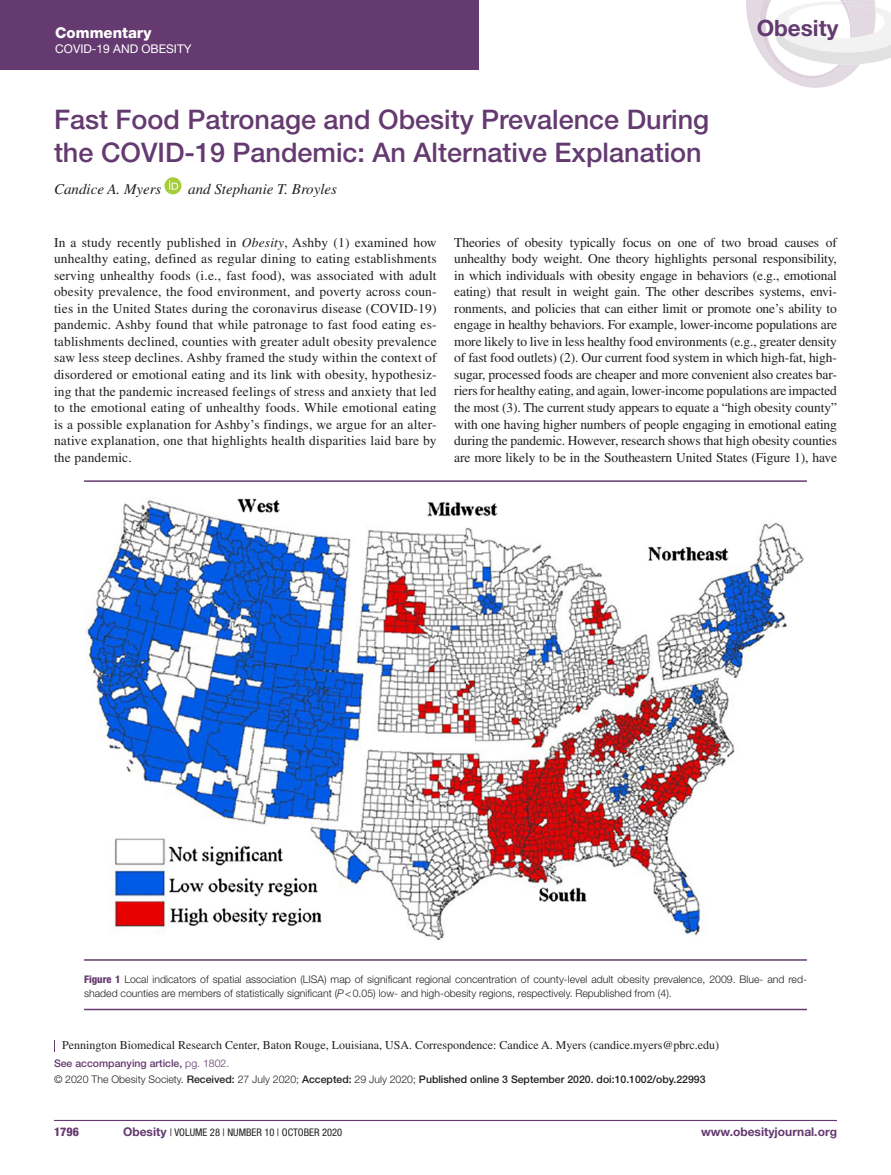
<style>
.page{position:relative;width:891px;height:1175px;background:#fff}
.page>*{position:absolute;margin:0;border:0;box-sizing:border-box;transform-origin:0 0}
.t1{font:500 27px/33px "Helvetica Neue LT Std";color:#643a70}
.t2{font:700 22.5px "Helvetica Neue";color:#643a70}
.t3{font:italic 15px "Times LT Std";color:#231f20}
.t4{font:800 15px "Helvetica Neue LT Std";color:#fff}
.t5{font:13.5px/16.5px "Times LT Std";color:#231f20;text-align:justify}
.t6{font:12px "Times LT Std";color:#231f20}
.t7{font:700 12px "Helvetica Neue LT Std";color:#643a70}
.t8{font:12px "Helvetica Neue LT Std";color:#fff}
.t9{font:800 condensed 12px "Helvetica Neue LT Std";color:#643a70}
.t10{font:300 10.5px/13.5px "Helvetica Neue LT Std";color:#231f20}
.t11{font:500 10.5px "Helvetica Neue LT Std";color:#231f20}
.t12{font:condensed 10.5px "Helvetica Neue LT Std";color:#231f20}
.t13{font:500 10.5px "Helvetica Neue LT Std";color:#643a70}
.s1{font-style:italic}
.s2{font-weight:800;font-stretch:condensed;color:#643a70}
.s3{font-weight:300}
.s4{font-weight:700;font-stretch:normal;font-size:12px;color:#643a70}
</style>
<div class="page">
<hr style="left:54px;top:1119px;width:783px;height:2px;background:#643a70">
<div style="left:0;top:0;width:479px;height:69px;background:#643a70"></div>
<svg style="left:746px;top:0;width:145px;height:88px"></svg>
<div style="left:164px;top:177px;width:17px;height:17px;background:#a5cd39;border-radius:50%"></div>
<svg style="left:169px;top:180px;width:9px;height:10px"></svg>
<svg style="left:54px;top:1040px;width:1px;height:12px"></svg>
<hr style="left:84px;top:959px;width:723px;height:1px;background:#643a70">
<hr style="left:84px;top:1008px;width:723px;height:2px;background:#643a70">
<img style="left:86px;top:498px;width:718px;height:442px">
<hr style="left:84px;top:480px;width:723px;height:2px;background:#643a70">
<p class="t4" style="left:55px;top:23px;width:98px">Commentary</p>
<p class="t8" style="left:55px;top:41px;width:138px">COVID-19 AND OBESITY</p>
<h2 class="t2" style="left:757px;top:14px;width:83px">Obesity</h2>
<h1 class="t1" style="left:54px;top:103px;width:657px">Fast Food Patronage and Obesity Prevalence During the COVID-19 Pandemic: An Alternative Explanation</h1>
<p class="t3" style="left:54px;top:181px;width:109px">Candice A. Myers</p>
<p class="t3" style="left:188px;top:181px;width:150px">and Stephanie T. Broyles</p>
<p class="t5" style="left:54px;top:234px;width:384px">In a study recently published in <span class="s1">Obesity</span>, Ashby (1) examined how unhealthy eating, defined as regular dining to eating establishments serving unhealthy foods (i.e., fast food), was associated with adult obesity prevalence, the food environment, and poverty across coun&shy;ties in the United States during the coronavirus disease (COVID-19) pandemic. Ashby found that while patronage to fast food eating es&shy;tablishments declined, counties with greater adult obesity prevalence saw less steep declines. Ashby framed the study within the context of disordered or emotional eating and its link with obesity, hypothesiz&shy;ing that the pandemic increased feelings of stress and anxiety that led to the emotional eating of unhealthy foods. While emotional eating is a possible explanation for Ashby’s findings, we argue for an alter&shy;native explanation, one that highlights health disparities laid bare by the pandemic.</p>
<p class="t5" style="left:454px;top:234px;width:384px">Theories of obesity typically focus on one of two broad causes of unhealthy body weight. One theory highlights personal responsibility, in which individuals with obesity engage in behaviors (e.g., emotional eating) that result in weight gain. The other describes systems, envi&shy;ronments, and policies that can either limit or promote one’s ability to engage in healthy behaviors. For example, lower-income populations are more likely to live in less healthy food environments (e.g., greater density of fast food outlets) (2). Our current food system in which high-fat, high&shy;sugar, processed foods are cheaper and more convenient also creates bar&shy;riers for healthy eating, and again, lower-income populations are impacted the most (3). The current study appears to equate a “high obesity county” with one having higher numbers of people engaging in emotional eating during the pandemic. However, research shows that high obesity counties are more likely to be in the Southeastern United States (Figure 1), have</p>
<p class="t10" style="left:84px;top:972px;width:724px"><span class="s2">Figure 1</span> Local indicators of spatial association (LISA) map of significant regional concentration of county-level adult obesity prevalence, 2009. Blue- and red&shy;shaded counties are members of statistically significant (<span class="s1">P</span>&lt;0.05) low- and high-obesity regions, respectively. Republished from (4).</p>
<p class="t6" style="left:62px;top:1038px;width:658px">Pennington Biomedical Research Center, Baton Rouge, Louisiana, USA. Correspondence: Candice A. Myers (candice.myers@pbrc.edu)</p>
<p class="t13" style="left:54px;top:1056px;width:177px">See accompanying article, <span class="s3">pg. 1802.</span></p>
<p class="t11" style="left:54px;top:1072px;width:653px"><span class="s3">© 2020 The Obesity Society.</span> Received: <span class="s3">27 July 2020;</span> Accepted: <span class="s3">29 July 2020;</span> Published online 3 September 2020. doi:10.1002/oby.22993</p>
<p class="t9" style="left:54px;top:1124px;width:26px">1796</p>
<p class="t12" style="left:123px;top:1126px;width:221px"><span class="s4">Obesity</span> | VOLUME 28 | NUMBER 10 | OCTOBER 2020</p>
<p class="t7" style="left:701px;top:1124px;width:137px">www.obesityjournal.org</p>
</div>
